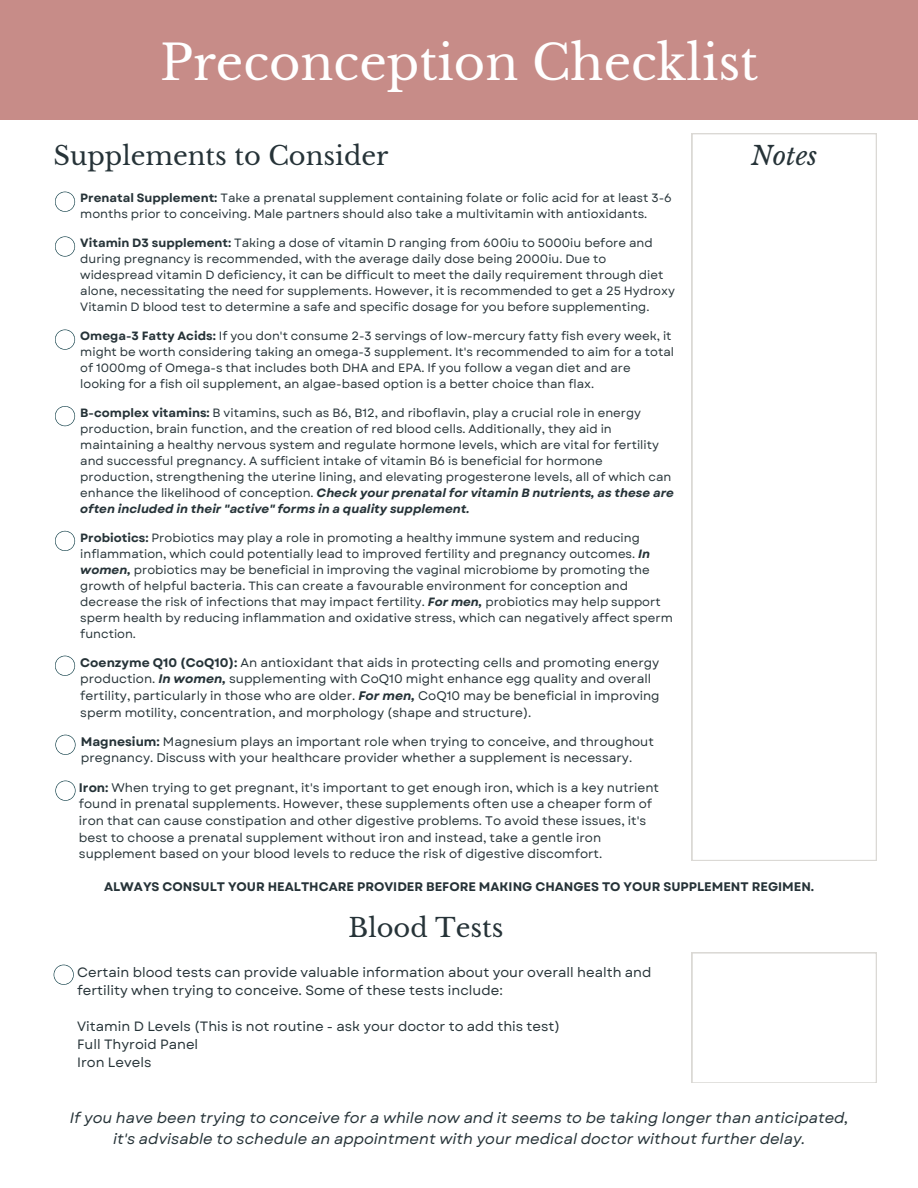
<style>
.page{position:relative;width:918px;height:1188px;background:#fff}
.page>*{position:absolute;margin:0;border:0;box-sizing:border-box;transform-origin:0 0}
.t1{font:48px "Libre Baskerville";color:#fff}
.t2{font:25.8px "Libre Baskerville";color:#263338}
.t3{font:italic 25.8px "Libre Baskerville";color:#263338}
.t4{font:italic 15px/20.2px "Garet";color:#263338;text-align:center}
.t5{font:13.5px/18px "Garet";color:#263338}
.t6{font:12.45px/16.6px "Garet";color:#263338}
.t7{font:700 12.45px "Garet";color:#263338}
.t8{font:12px/16px "Garet";color:#263338}
.s1{font-weight:700}
.s2{font-weight:700;font-style:italic}
</style>
<div class="page">
<div style="left:0;top:0;width:918px;height:119px;background:#c78c88"></div>
<svg style="left:54px;top:965px;width:20px;height:20px"></svg>
<svg style="left:692px;top:133px;width:185px;height:728px"></svg>
<svg style="left:692px;top:952px;width:185px;height:131px"></svg>
<svg style="left:55px;top:192px;width:20px;height:20px"></svg>
<svg style="left:55px;top:236px;width:20px;height:21px"></svg>
<svg style="left:55px;top:330px;width:20px;height:20px"></svg>
<svg style="left:55px;top:406px;width:20px;height:20px"></svg>
<svg style="left:55px;top:531px;width:20px;height:20px"></svg>
<svg style="left:55px;top:656px;width:20px;height:20px"></svg>
<svg style="left:55px;top:735px;width:21px;height:20px"></svg>
<svg style="left:55px;top:781px;width:21px;height:20px"></svg>
<p class="t1" style="left:160px;top:33px;width:600px">Preconception Checklist</p>
<h1 class="t2" style="left:54px;top:140px;width:336px">Supplements to Consider</h1>
<h2 class="t3" style="left:751px;top:140px;width:68px">Notes</h2>
<p class="t8" style="left:80px;top:190px;width:593px"><span class="s1">Prenatal Supplement:</span> Take a prenatal supplement containing folate or folic acid for at least 3-6 months prior to conceiving. Male partners should also take a multivitamin with antioxidants.</p>
<p class="t8" style="left:80px;top:235px;width:596px"><span class="s1">Vitamin D3 supplement:</span> Taking a dose of vitamin D ranging from 600iu to 5000iu before and during pregnancy is recommended, with the average daily dose being 2000iu. Due to widespread vitamin D deficiency, it can be difficult to meet the daily requirement through diet alone, necessitating the need for supplements. However, it is recommended to get a 25 Hydroxy Vitamin D blood test to determine a safe and specific dosage for you before supplementing.</p>
<p class="t8" style="left:80px;top:328px;width:595px"><span class="s1">Omega-3 Fatty Acids:</span> If you don't consume 2-3 servings of low-mercury fatty fish every week, it might be worth considering taking an omega-3 supplement. It's recommended to aim for a total of 1000mg of Omega-s that includes both DHA and EPA. If you follow a vegan diet and are looking for a fish oil supplement, an algae-based option is a better choice than flax.</p>
<h2 class="t8" style="left:80px;top:405px;width:595px"><span class="s1">B-complex vitamins:</span> B vitamins, such as B6, B12, and riboflavin, play a crucial role in energy production, brain function, and the creation of red blood cells. Additionally, they aid in maintaining a healthy nervous system and regulate hormone levels, which are vital for fertility and successful pregnancy. A sufficient intake of vitamin B6 is beneficial for hormone production, strengthening the uterine lining, and elevating progesterone levels, all of which can enhance the likelihood of conception. <span class="s2">Check your prenatal for vitamin B nutrients, as these are often included in their "active" forms in a quality supplement.</span></h2>
<h4 class="t8" style="left:80px;top:529px;width:594px"><span class="s1">Probiotics:</span> Probiotics may play a role in promoting a healthy immune system and reducing inflammation, which could potentially lead to improved fertility and pregnancy outcomes. <span class="s2">In women,</span> probiotics may be beneficial in improving the vaginal microbiome by promoting the growth of helpful bacteria. This can create a favourable environment for conception and decrease the risk of infections that may impact fertility. <span class="s2">For men,</span> probiotics may help support sperm health by reducing inflammation and oxidative stress, which can negatively affect sperm function.</h4>
<h2 class="t6" style="left:80px;top:654px;width:581px"><span class="s1">Coenzyme Q10 (CoQ10):</span> An antioxidant that aids in protecting cells and promoting energy production. <span class="s2">In women,</span> supplementing with CoQ10 might enhance egg quality and overall fertility, particularly in those who are older. <span class="s2">For men,</span> CoQ10 may be beneficial in improving sperm motility, concentration, and morphology (shape and structure).</h2>
<h3 class="t6" style="left:81px;top:733px;width:575px"><span class="s1">Magnesium:</span> Magnesium plays an important role when trying to conceive, and throughout pregnancy. Discuss with your healthcare provider whether a supplement is necessary.</h3>
<h3 class="t6" style="left:79px;top:779px;width:582px"><span class="s1">Iron:</span> When trying to get pregnant, it's important to get enough iron, which is a key nutrient found in prenatal supplements. However, these supplements often use a cheaper form of iron that can cause constipation and other digestive problems. To avoid these issues, it's best to choose a prenatal supplement without iron and instead, take a gentle iron supplement based on your blood levels to reduce the risk of digestive discomfort.</h3>
<h3 class="t7" style="left:104px;top:878px;width:712px">ALWAYS CONSULT YOUR HEALTHCARE PROVIDER BEFORE MAKING CHANGES TO YOUR SUPPLEMENT REGIMEN.</h3>
<p class="t2" style="left:349px;top:912px;width:157px">Blood Tests</p>
<p class="t5" style="left:77px;top:963px;width:576px">Certain blood tests can provide valuable information about your overall health and fertility when trying to conceive. Some of these tests include:</p>
<p class="t5" style="left:77px;top:1017px;width:485px">Vitamin D Levels (This is not routine - ask your doctor to add this test)<br>Full Thyroid Panel<br>Iron Levels</p>
<p class="t4" style="left:70px;top:1108px;width:781px">If you have been trying to conceive for a while now and it seems to be taking longer than anticipated, it's advisable to schedule an appointment with your medical doctor without further delay.</p>
</div>
